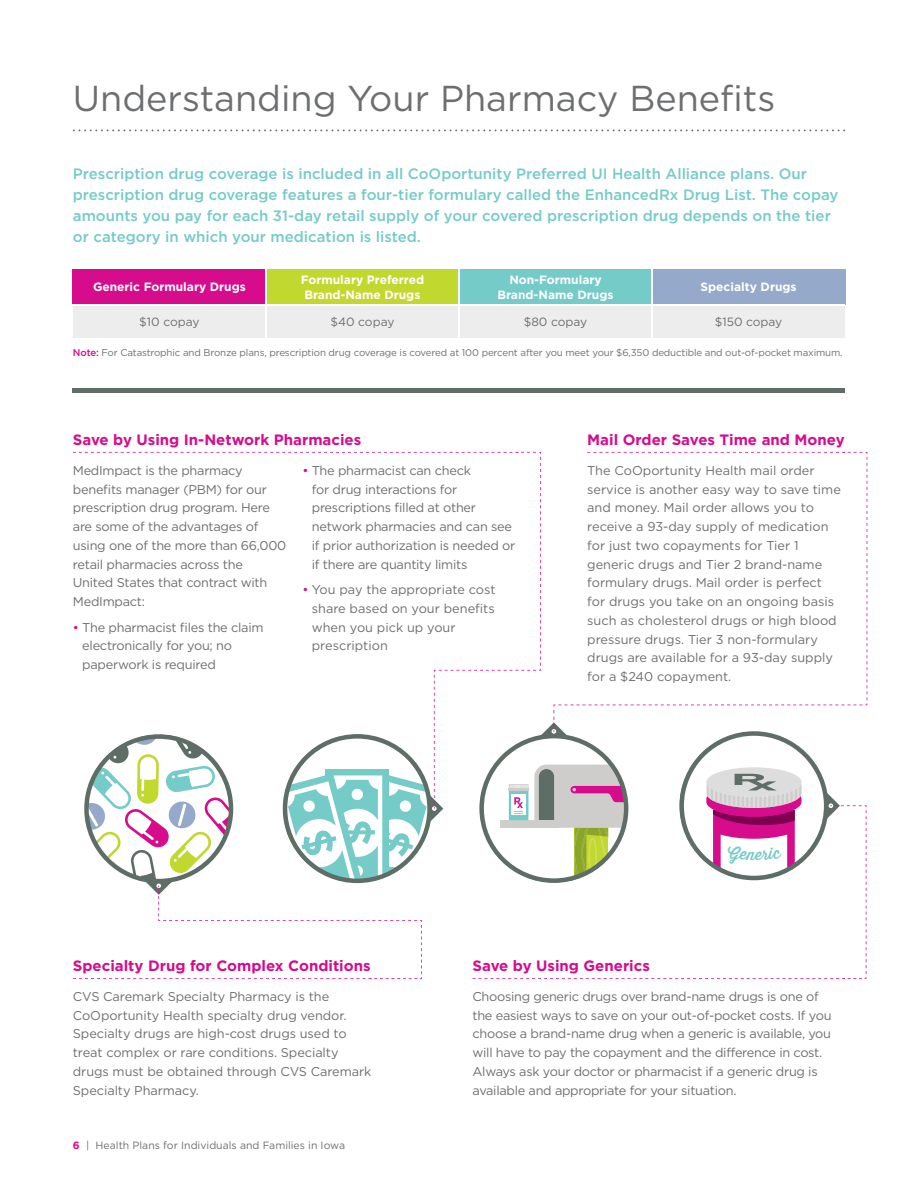
<style>
.page{position:relative;width:918px;height:1188px;background:#fff}
.page>*{position:absolute;margin:0;border:0;box-sizing:border-box;transform-origin:0 0}
.t1{font:36px "Gotham";color:#6d6e70}
.t2{font:500 15px/21px "Gotham";color:#74cbc8}
.t3{font:700 15px "Gotham";color:#d60c8c}
.t4{font:12.75px/18.8px "Gotham";letter-spacing:-.02em;color:#6d6e70}
.t5{font:12.75px/18.8px "Gotham";color:#6d6e70}
.t6{font:700 12px/15px "Gotham";color:#fff;text-align:center}
.t7{font:12px "Gotham";color:#6d6e70}
.t8{font:10.5px "Gotham";color:#6d6e70}
.t9{font:9.75px "Gotham";letter-spacing:-.015em;color:#6d6e70}
.s1{font-weight:500;color:#d60c8c}
.s2{color:#d60c8c}
.s3{font-weight:700;color:#d60c8c}
</style>
<div class="page">
<svg style="left:73px;top:130px;width:772px;height:1px"></svg>
<div style="left:73px;top:269px;width:193px;height:36px;background:#d60c8c"></div>
<div style="left:266px;top:269px;width:193px;height:36px;background:#c1d82f"></div>
<div style="left:459px;top:269px;width:193px;height:36px;background:#74cbc8"></div>
<div style="left:652px;top:269px;width:193px;height:36px;background:#95a9ca"></div>
<div style="left:73px;top:306px;width:772px;height:32px;background:#ededee"></div>
<hr style="left:265px;top:269px;width:2px;height:35px;background:#fff">
<hr style="left:458px;top:269px;width:2px;height:35px;background:#fff">
<hr style="left:651px;top:269px;width:2px;height:35px;background:#fff">
<hr style="left:73px;top:304px;width:772px;height:2px;background:#fff">
<hr style="left:265px;top:306px;width:2px;height:32px;background:#fff">
<hr style="left:458px;top:306px;width:2px;height:32px;background:#fff">
<hr style="left:651px;top:306px;width:2px;height:32px;background:#fff">
<hr style="left:73px;top:389px;width:772px;height:4px;background:#5e6e66">
<svg style="left:73px;top:452px;width:795px;height:527px"></svg>
<h1 class="t1" style="left:73px;top:85px;width:704px">Understanding Your Pharmacy Benefits</h1>
<p class="t2" style="left:73px;top:165px;width:767px">Prescription drug coverage is included in all CoOportunity Preferred UI Health Alliance plans. Our prescription drug coverage features a four-tier formulary called the EnhancedRx Drug List. The copay amounts you pay for each 31-day retail supply of your covered prescription drug depends on the tier or category in which your medication is listed.</p>
<p class="t6" style="left:93px;top:280px;width:154px">Generic Formulary Drugs</p>
<p class="t6" style="left:301px;top:273px;width:125px">Formulary Preferred<br>Brand-Name Drugs</p>
<p class="t6" style="left:498px;top:273px;width:117px">Non-Formulary<br>Brand-Name Drugs</p>
<p class="t6" style="left:701px;top:280px;width:98px">Specialty Drugs</p>
<p class="t7" style="left:139px;top:317px;width:62px">$10 copay</p>
<p class="t7" style="left:330px;top:317px;width:66px">$40 copay</p>
<p class="t7" style="left:524px;top:317px;width:65px">$80 copay</p>
<p class="t7" style="left:715px;top:317px;width:69px">$150 copay</p>
<p class="t9" style="left:73px;top:349px;width:771px"><span class="s1">Note:</span> For Catastrophic and Bronze plans, prescription drug coverage is covered at 100 percent after you meet your $6,350 deductible and out-of-pocket maximum.</p>
<p class="t3" style="left:73px;top:434px;width:290px">Save by Using In-Network Pharmacies</p>
<p class="t4" style="left:73px;top:462px;width:215px">MedImpact is the pharmacy benefits manager (PBM) for our prescription drug program. Here are some of the advantages of using one of the more than 66,000 retail pharmacies across the<br>United States that contract with<br>MedImpact:</p>
<p class="t4" style="left:82px;top:619px;width:183px;text-indent:-9px"><span class="s2">•</span> The pharmacist files the claim electronically for you; no paperwork is required</p>
<p class="t4" style="left:312px;top:462px;width:205px;text-indent:-9px"><span class="s2">•</span> The pharmacist can check<br>for drug interactions for prescriptions filled at other network pharmacies and can see if prior authorization is needed or if there are quantity limits</p>
<p class="t5" style="left:312px;top:581px;width:185px;text-indent:-9px"><span class="s2">•</span> You pay the appropriate cost share based on your benefits when you pick up your prescription</p>
<p class="t3" style="left:587px;top:434px;width:259px">Mail Order Saves Time and Money</p>
<p class="t5" style="left:587px;top:462px;width:255px">The CoOportunity Health mail order service is another easy way to save time and money. Mail order allows you to receive a 93-day supply of medication for just two copayments for Tier 1 generic drugs and Tier 2 brand-name formulary drugs. Mail order is perfect for drugs you take on an ongoing basis such as cholesterol drugs or high blood pressure drugs. Tier 3 non-formulary drugs are available for a 93-day supply for a $240 copayment.</p>
<p class="t3" style="left:73px;top:961px;width:299px">Specialty Drug for Complex Conditions</p>
<p class="t4" style="left:73px;top:988px;width:300px">CVS Caremark Specialty Pharmacy is the CoOportunity Health specialty drug vendor.<br>Specialty drugs are high-cost drugs used to treat complex or rare conditions. Specialty drugs must be obtained through CVS Caremark Specialty Pharmacy.</p>
<p class="t8" style="left:73px;top:1142px;width:274px"><span class="s3">6</span> | Health Plans for Individuals and Families in Iowa</p>
<p class="t3" style="left:472px;top:961px;width:179px">Save by Using Generics</p>
<p class="t4" style="left:472px;top:988px;width:361px">Choosing generic drugs over brand-name drugs is one of the easiest ways to save on your out-of-pocket costs. If you choose a brand-name drug when a generic is available, you will have to pay the copayment and the difference in cost.<br>Always ask your doctor or pharmacist if a generic drug is available and appropriate for your situation.</p>
</div>
